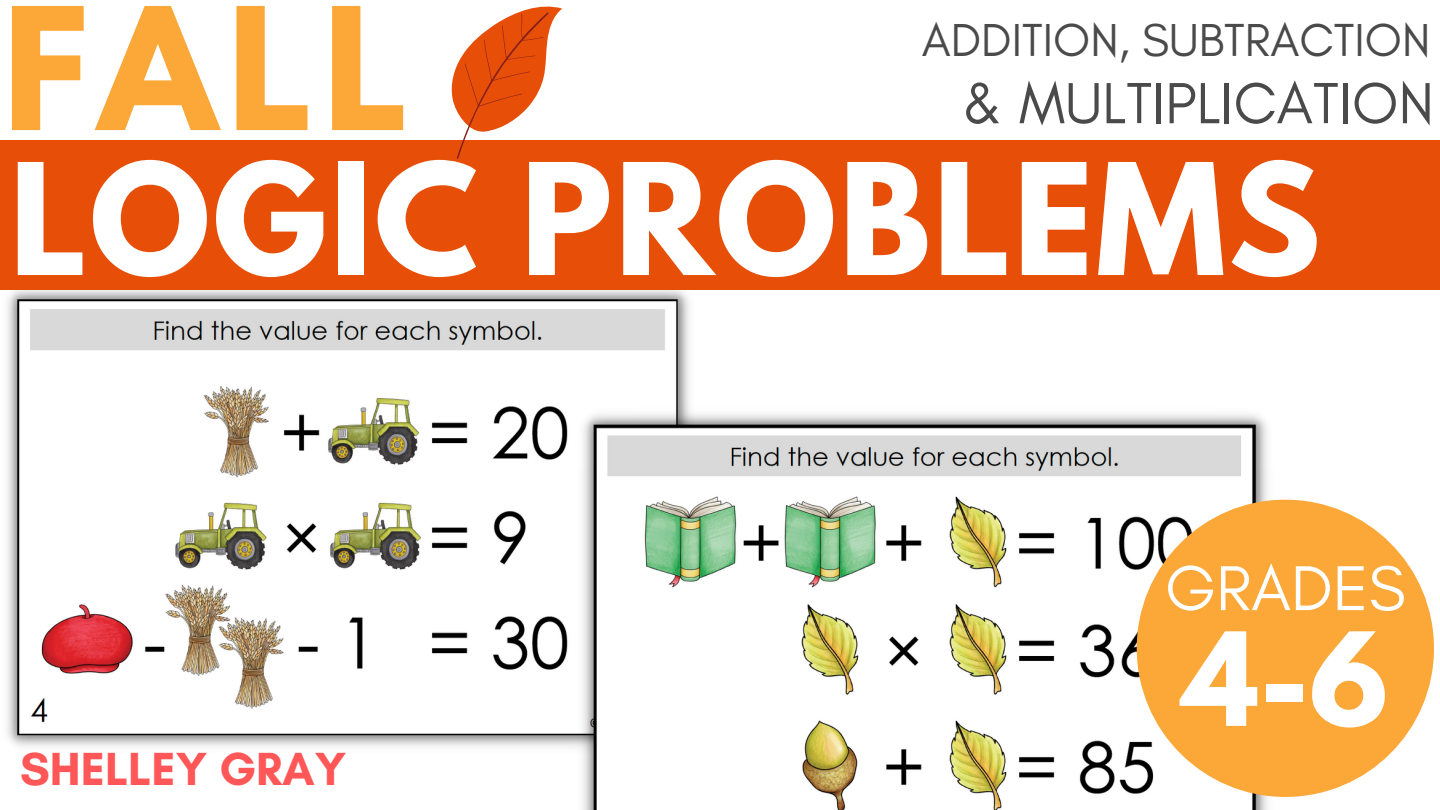
<style>
.page{position:relative;width:1440px;height:810px;background:#fff}
.page>*{position:absolute;margin:0;border:0;box-sizing:border-box;transform-origin:0 0}
.t1{font:700 150.4px "League Spartan";color:#fca838}
.t2{font:700 137.1px "League Spartan";letter-spacing:.02em;color:#fff}
.t3{font:700 114.6px "League Spartan";color:#fff}
.t4{font:64.5px "Glacial Indifference";color:#fff}
.t5{font:59px "Glacial Indifference";color:#4a4a4a}
.t6{font:700 47.3px "Glacial Indifference";color:#ff5757}
.t7{font:47.1px "Glacial Indifference";color:#4a4a4a}
</style>
<div class="page">
<img style="left:7px;top:290px;width:683px;height:457px">
<img style="left:574px;top:405px;width:699px;height:405px">
<div style="left:0;top:141px;width:1440px;height:149px;background:#e74f09"></div>
<div style="left:1137px;top:500px;width:297px;height:297px;background:#fca838;border-radius:50%"></div>
<svg style="left:450px;top:6px;width:112px;height:153px"></svg>
<p class="t1" style="left:3px;top:-5px;width:407px">FALL</p>
<p class="t7" style="left:922px;top:11px;width:510px">ADDITION, SUBTRACTION</p>
<p class="t5" style="left:962px;top:67px;width:473px">&amp; MULTIPLICATION</p>
<p class="t2" style="left:10px;top:152px;width:1313px">LOGIC PROBLEMS</p>
<p class="t6" style="left:20px;top:740px;width:328px">SHELLEY GRAY</p>
<p class="t4" style="left:1165px;top:549px;width:242px">GRADES</p>
<p class="t3" style="left:1182px;top:623px;width:207px">4-6</p>
</div>
